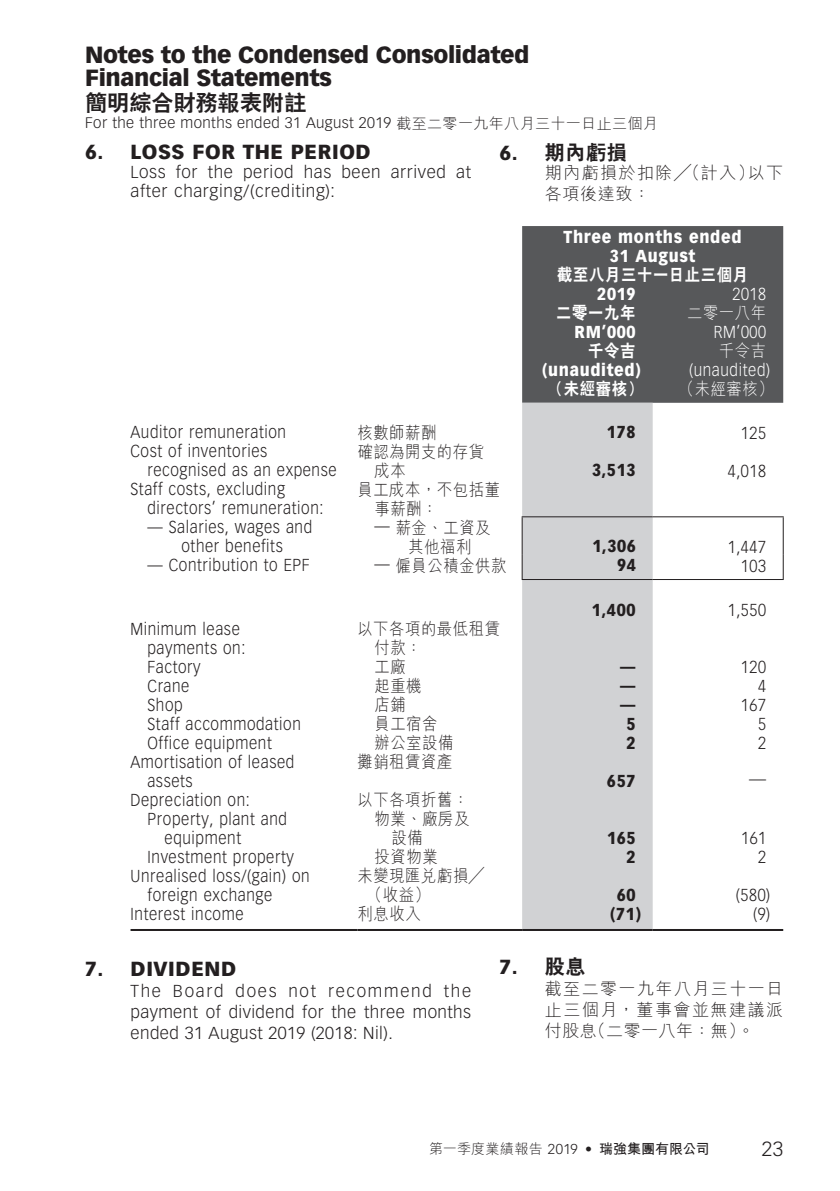
<style>
.page{position:relative;width:840px;height:1191px;background:#fff}
.page>*{position:absolute;margin:0;border:0;box-sizing:border-box;transform-origin:0 0}
.t1{font:900 23px/23.6px "Vectora LH";letter-spacing:-.02em;color:#231f20}
.t2{font:800 22px "C Hei 2 HK";letter-spacing:.005em;color:#231f20}
.t3{font:900 20px "Vectora LH";letter-spacing:.03em;color:#231f20}
.t4{font:800 20px "C Hei 2 HK";color:#231f20}
.t5{font:300 20px "Vectora LH";color:#231f20}
.t6{font:300 17px/19px "Vectora LH";letter-spacing:.04em;color:#231f20;scale:.9 1}
.t7{font:300 17px/21px "Vectora LH";letter-spacing:.04em;color:#231f20}
.t8{font:300 17px/19px "M Hei HK";letter-spacing:.04em;color:#231f20;scale:.9 1}
.t9{font:900 17px/19px "Vectora LH";letter-spacing:.045em;color:#fff;text-align:center;scale:.9 1}
.t10{font:300 17px/21px "M Hei HK";letter-spacing:.04em;color:#231f20;text-align:justify}
.t11{font:900 17px "Vectora LH";letter-spacing:.045em;color:#231f20;scale:.9 1}
.t12{font:800 17px "C Hei 2 HK";letter-spacing:.045em;color:#fff;scale:.9 1}
.t13{font:300 17px "Vectora LH";letter-spacing:.04em;color:#fff;scale:.9 1}
.t14{font:300 17px/21px "M Hei HK";letter-spacing:.085em;color:#231f20}
.t15{font:300 17px "M Hei HK";letter-spacing:.04em;color:#fff;scale:.9 1}
.t16{font:300 15px "Vectora LH";letter-spacing:.025em;color:#231f20}
.t17{font:300 14px "M Hei HK";letter-spacing:.025em;color:#231f20}
.s1{font-family:"M Hei HK"}
.s2{font-family:"Vectora LH";font-weight:900}
.s3{font-family:"Vectora LH"}
.s4{font-family:"C Hei 2 HK";font-weight:800}
.s5{font-family:"Vectora LH";font-weight:700}
.s6{font-weight:700}
</style>
<div class="page">
<div style="left:522px;top:226px;width:260px;height:177px;background:#57585a"></div>
<div style="left:522px;top:403px;width:130px;height:526px;background:#d1d2d4"></div>
<hr style="left:521px;top:516px;width:131px;height:1px;background:#231f20">
<hr style="left:521px;top:517px;width:1px;height:38px;background:#231f20">
<hr style="left:652px;top:516px;width:131px;height:1px;background:#231f20">
<hr style="left:782px;top:517px;width:1px;height:38px;background:#231f20">
<svg style="left:521px;top:555px;width:1px;height:24px"></svg>
<svg style="left:782px;top:555px;width:1px;height:24px"></svg>
<hr style="left:521px;top:579px;width:131px;height:1px;background:#231f20">
<hr style="left:652px;top:579px;width:131px;height:1px;background:#231f20">
<hr style="left:130px;top:929px;width:227px;height:2px;background:#231f20">
<hr style="left:357px;top:929px;width:165px;height:2px;background:#231f20">
<hr style="left:522px;top:929px;width:130px;height:2px;background:#231f20">
<hr style="left:652px;top:929px;width:130px;height:2px;background:#231f20">
<h1 class="t1" style="left:85px;top:43px;width:445px">Notes to the Condensed Consolidated<br>Financial Statements</h1>
<p class="t2" style="left:85px;top:88px;width:222px">簡明綜合財務報表附註</p>
<p class="t16" style="left:85px;top:114px;width:574px">For the three months ended 31 August 2019 <span class="s1">截至二零一九年八月三十一日止三個月</span></p>
<p class="t4" style="left:499px;top:139px;width:129px"><span class="s2">6.</span> 期內虧損</p>
<p class="t14" style="left:544px;top:161px;width:240px">期內虧損於扣除╱（計入）以下各項後達致：</p>
<p class="t3" style="left:85px;top:139px;width:287px">6. LOSS FOR THE PERIOD</p>
<p class="t7" style="left:130px;top:163px;width:342px;line-height:19px">Loss for the period has been arrived at after charging/(crediting):</p>
<p class="t9" style="left:563px;top:227px;width:199px">Three months ended<br>31 August</p>
<p class="t12" style="left:556px;top:263px;width:214px">截至八月三十一日止三個月</p>
<p class="t9" style="left:597px;top:284px;width:44px">2019</p>
<p class="t13" style="left:732px;top:284px;width:39px">2018</p>
<p class="t12" style="left:556px;top:301px;width:89px">二零一九年</p>
<p class="t15" style="left:686px;top:301px;width:89px">二零一八年</p>
<p class="t9" style="left:574px;top:322px;width:69px">RM’000</p>
<p class="t13" style="left:713px;top:322px;width:60px">RM’000</p>
<p class="t12" style="left:588px;top:339px;width:54px">千令吉</p>
<p class="t15" style="left:718px;top:339px;width:54px">千令吉</p>
<p class="t9" style="left:542px;top:360px;width:111px">(unaudited)</p>
<p class="t13" style="left:688px;top:360px;width:91px">(unaudited)</p>
<p class="t12" style="left:547px;top:377px;width:107px">（未經審核）</p>
<p class="t15" style="left:678px;top:377px;width:107px">（未經審核）</p>
<p class="t6" style="left:130px;top:423px;width:174px">Auditor remuneration</p>
<p class="t8" style="left:357px;top:422px;width:89px">核數師薪酬</p>
<p class="t11" style="left:606px;top:422px;width:33px">178</p>
<p class="t6" style="left:740px;top:423px;width:29px">125</p>
<p class="t6" style="left:147px;top:442px;width:212px;text-indent:-17px">Cost of inventories recognised as an expense</p>
<p class="t8" style="left:374px;top:441px;width:123px;text-indent:-17px">確認為開支的存貨成本</p>
<p class="t11" style="left:591px;top:460px;width:50px">3,513</p>
<p class="t6" style="left:727px;top:461px;width:44px">4,018</p>
<p class="t6" style="left:147px;top:480px;width:197px;text-indent:-17px">Staff costs, excluding directors’ remuneration:</p>
<p class="t8" style="left:374px;top:479px;width:141px;text-indent:-17px">員工成本，不包括董事薪酬：</p>
<p class="t6" style="left:147px;top:518px;width:184px;text-align:center">— Salaries, wages and other benefits</p>
<p class="t8" style="left:408px;top:517px;width:93px;text-indent:-34px"><span class="s3">—</span> 薪金、工資及其他福利</p>
<p class="t11" style="left:592px;top:536px;width:50px">1,306</p>
<p class="t6" style="left:727px;top:537px;width:44px">1,447</p>
<p class="t6" style="left:147px;top:556px;width:182px">— Contribution to EPF</p>
<p class="t8" style="left:374px;top:555px;width:148px"><span class="s3">—</span> 僱員公積金供款</p>
<p class="t11" style="left:617px;top:555px;width:22px">94</p>
<p class="t6" style="left:740px;top:556px;width:29px">103</p>
<p class="t11" style="left:591px;top:599px;width:50px">1,400</p>
<p class="t6" style="left:727px;top:600px;width:44px">1,550</p>
<p class="t6" style="left:130px;top:619px;width:123px">Minimum lease</p>
<p class="t8" style="left:357px;top:618px;width:160px">以下各項的最低租賃</p>
<p class="t6" style="left:147px;top:638px;width:110px">payments on:</p>
<p class="t8" style="left:374px;top:637px;width:54px">付款：</p>
<p class="t6" style="left:147px;top:657px;width:61px">Factory</p>
<p class="t8" style="left:374px;top:656px;width:36px">工廠</p>
<p class="t11" style="left:620px;top:656px;width:19px">—</p>
<p class="t6" style="left:740px;top:657px;width:29px">120</p>
<p class="t6" style="left:147px;top:676px;width:48px">Crane</p>
<p class="t8" style="left:374px;top:675px;width:54px">起重機</p>
<p class="t11" style="left:620px;top:675px;width:18px">—</p>
<p class="t6" style="left:757px;top:676px;width:10px">4</p>
<p class="t6" style="left:147px;top:695px;width:41px">Shop</p>
<p class="t8" style="left:374px;top:694px;width:36px">店鋪</p>
<p class="t11" style="left:620px;top:694px;width:18px">—</p>
<p class="t6" style="left:740px;top:695px;width:29px">167</p>
<p class="t6" style="left:147px;top:714px;width:172px">Staff accommodation</p>
<p class="t8" style="left:374px;top:713px;width:71px">員工宿舍</p>
<p class="t11" style="left:626px;top:713px;width:12px">5</p>
<p class="t6" style="left:757px;top:714px;width:10px">5</p>
<p class="t6" style="left:147px;top:733px;width:140px">Office equipment</p>
<p class="t8" style="left:374px;top:732px;width:89px">辦公室設備</p>
<p class="t11" style="left:626px;top:732px;width:12px">2</p>
<p class="t6" style="left:757px;top:733px;width:10px">2</p>
<p class="t6" style="left:147px;top:752px;width:165px;text-indent:-17px">Amortisation of leased assets</p>
<p class="t8" style="left:357px;top:751px;width:107px">攤銷租賃資產</p>
<p class="t11" style="left:606px;top:770px;width:33px">657</p>
<p class="t7" style="left:748px;top:769px;width:18px">—</p>
<p class="t6" style="left:130px;top:790px;width:134px">Depreciation on:</p>
<p class="t8" style="left:357px;top:789px;width:124px">以下各項折舊：</p>
<p class="t6" style="left:164px;top:809px;width:137px;text-indent:-17px">Property, plant and equipment</p>
<p class="t8" style="left:391px;top:808px;width:88px;text-indent:-17px">物業、廠房及設備</p>
<p class="t11" style="left:606px;top:827px;width:33px">165</p>
<p class="t6" style="left:740px;top:828px;width:29px">161</p>
<p class="t6" style="left:147px;top:847px;width:164px">Investment property</p>
<p class="t8" style="left:374px;top:846px;width:71px">投資物業</p>
<p class="t11" style="left:626px;top:846px;width:12px">2</p>
<p class="t6" style="left:757px;top:847px;width:10px">2</p>
<p class="t6" style="left:147px;top:866px;width:181px;text-indent:-17px">Unrealised loss/(gain) on foreign exchange</p>
<p class="t8" style="left:367px;top:865px;width:132px;text-indent:-9px">未變現匯兌虧損╱（收益）</p>
<p class="t11" style="left:616px;top:884px;width:22px">60</p>
<p class="t6" style="left:735px;top:885px;width:40px">(580)</p>
<p class="t6" style="left:130px;top:904px;width:127px">Interest income</p>
<p class="t8" style="left:357px;top:903px;width:71px">利息收入</p>
<p class="t11" style="left:609px;top:903px;width:36px">(71)</p>
<p class="t6" style="left:752px;top:904px;width:21px">(9)</p>
<p class="t3" style="left:85px;top:956px;width:153px">7. DIVIDEND</p>
<p class="t7" style="left:130px;top:980px;width:342px;text-align:justify">The Board does not recommend the payment of dividend for the three months ended 31 August 2019 (2018: Nil).</p>
<p class="t3" style="left:499px;top:954px;width:87px">7. <span class="s4">股息</span></p>
<p class="t10" style="left:544px;top:977px;width:240px">截至二零一九年八月三十一日止三個月，董事會並無建議派付股息（二零一八年：無）。</p>
<p class="t17" style="left:429px;top:1139px;width:281px">第一季度業績報告 <span class="s3">2019</span> <span class="s5">•</span> <span class="s6">瑞強集團有限公司</span></p>
<p class="t5" style="left:761px;top:1137px;width:23px">23</p>
</div>
